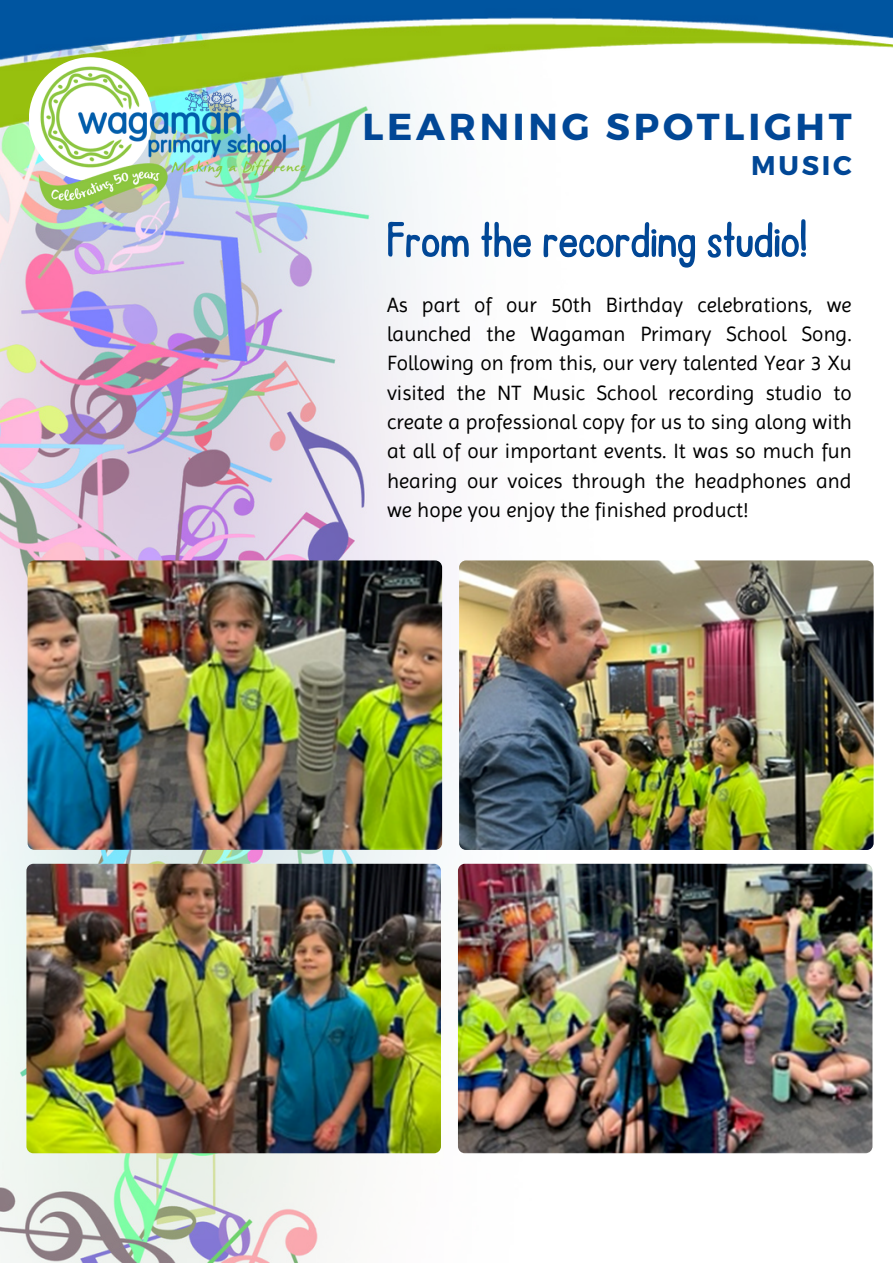
<style>
.page{position:relative;width:893px;height:1264px;background:#fff}
.page>*{position:absolute;margin:0;border:0;box-sizing:border-box;transform-origin:0 0}
.t1{font:52.5px "Ballpoint";color:#014796}
.t2{font:700 37.5px "Montserrat";letter-spacing:.1em;color:#014796}
.t3{font:700 27px "Montserrat";letter-spacing:.1em;color:#014796}
.t4{font:21px/29.4px "Imprima";color:#000;text-align:justify}
</style>
<div class="page">
<img style="left:0;top:137px;width:874px;height:1125px">
<img style="left:28px;top:560px;width:414px;height:290px;border-radius:7px">
<img style="left:459px;top:560px;width:414px;height:290px;border-radius:7px">
<img style="left:26px;top:863px;width:415px;height:290px;border-radius:7px">
<img style="left:458px;top:863px;width:414px;height:290px;border-radius:7px">
<img style="left:0;top:0;width:892px;height:137px">
<img style="left:23px;top:57px;width:298px;height:161px">
<p class="t2" style="left:362px;top:102px;width:490px">LEARNING SPOTLIGHT</p>
<p class="t3" style="left:751px;top:147px;width:102px">MUSIC</p>
<p class="t1" style="left:387px;top:214px;width:421px">From the recording studio!</p>
<p class="t4" style="left:387px;top:290px;width:466px">As part of our 50th Birthday celebrations, we launched the Wagaman Primary School Song.<br>Following on from this, our very talented Year 3 Xu visited the NT Music School recording studio to create a professional copy for us to sing along with at all of our important events. It was so much fun hearing our voices through the headphones and we hope you enjoy the finished product!</p>
</div>
